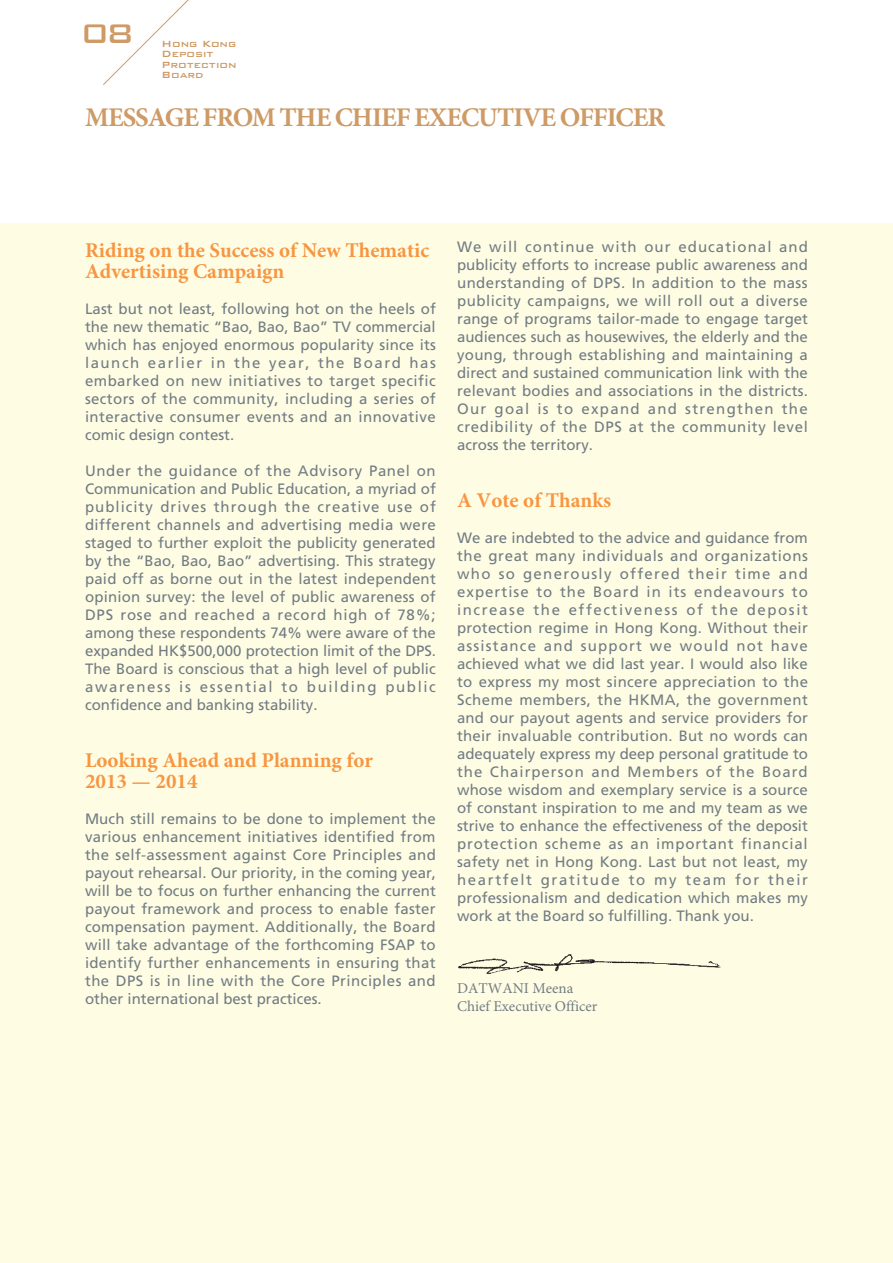
<style>
.page{position:relative;width:893px;height:1263px;background:#fff}
.page>*{position:absolute;margin:0;border:0;box-sizing:border-box;transform-origin:0 0}
.t1{font:500 36px "Bank Gothic BT";color:#ce9a65}
.t2{font:700 27px "Minion Pro";letter-spacing:-.04em;color:#ce9a65}
.t3{font:700 21px/21px "Minion Pro";color:#f79641}
.t4{font:15px/18px "Frutiger LT Std";color:#717d83;text-align:justify}
.t5{font:15px/18px "Minion Pro";color:#717d83}
.t6{font:500 12px/10.5px "Bank Gothic BT";color:#ce9a65}
</style>
<div class="page">
<div style="left:0;top:223px;width:893px;height:1040px;background:#fffce4"></div>
<img style="left:458px;top:954px;width:263px;height:20px">
<svg style="left:103px;top:0;width:86px;height:85px"></svg>
<h1 class="t1" style="left:81px;top:14px;width:54px">08</h1>
<p class="t6" style="left:162px;top:38px;width:77px">Hong Kong<br>Deposit<br>Protection<br>Board</p>
<h2 class="t2" style="left:85px;top:99px;width:581px">MESSAGE FROM THE CHIEF EXECUTIVE OFFICER</h2>
<h3 class="t3" style="left:85px;top:239px;width:346px">Riding on the Success of New Thematic<br>Advertising Campaign</h3>
<p class="t4" style="left:85px;top:299px;width:352px">Last but not least, following hot on the heels of the new thematic “Bao, Bao, Bao” TV commercial which has enjoyed enormous popularity since its launch earlier in the year, the Board has embarked on new initiatives to target specific sectors of the community, including a series of interactive consumer events and an innovative comic design contest.</p>
<p class="t4" style="left:85px;top:461px;width:353px">Under the guidance of the Advisory Panel on Communication and Public Education, a myriad of publicity drives through the creative use of different channels and advertising media were staged to further exploit the publicity generated by the “Bao, Bao, Bao” advertising. This strategy paid off as borne out in the latest independent opinion survey: the level of public awareness of DPS rose and reached a record high of 78%; among these respondents 74% were aware of the expanded HK$500,000 protection limit of the DPS.<br>The Board is conscious that a high level of public awareness is essential to building public confidence and banking stability.</p>
<h3 class="t3" style="left:85px;top:749px;width:289px">Looking Ahead and Planning for<br>2013 — 2014</h3>
<p class="t4" style="left:85px;top:809px;width:353px">Much still remains to be done to implement the various enhancement initiatives identified from the self-assessment against Core Principles and payout rehearsal. Our priority, in the coming year, will be to focus on further enhancing the current payout framework and process to enable faster compensation payment. Additionally, the Board will take advantage of the forthcoming FSAP to identify further enhancements in ensuring that the DPS is in line with the Core Principles and other international best practices.</p>
<p class="t4" style="left:457px;top:238px;width:352px">We will continue with our educational and publicity efforts to increase public awareness and understanding of DPS. In addition to the mass publicity campaigns, we will roll out a diverse range of programs tailor-made to engage target audiences such as housewives, the elderly and the young, through establishing and maintaining a direct and sustained communication link with the relevant bodies and associations in the districts.<br>Our goal is to expand and strengthen the credibility of the DPS at the community level across the territory.</p>
<h3 class="t3" style="left:457px;top:489px;width:156px">A Vote of Thanks</h3>
<p class="t4" style="left:457px;top:528px;width:352px">We are indebted to the advice and guidance from the great many individuals and organizations who so generously offered their time and expertise to the Board in its endeavours to increase the effectiveness of the deposit protection regime in Hong Kong. Without their assistance and support we would not have achieved what we did last year. I would also like to express my most sincere appreciation to the Scheme members, the HKMA, the government and our payout agents and service providers for their invaluable contribution. But no words can adequately express my deep personal gratitude to the Chairperson and Members of the Board whose wisdom and exemplary service is a source of constant inspiration to me and my team as we strive to enhance the effectiveness of the deposit protection scheme as an important financial safety net in Hong Kong. Last but not least, my heartfelt gratitude to my team for their professionalism and dedication which makes my work at the Board so fulfilling. Thank you.</p>
<p class="t5" style="left:457px;top:979px;width:142px">DATWANI Meena<br>Chief Executive Officer</p>
</div>
